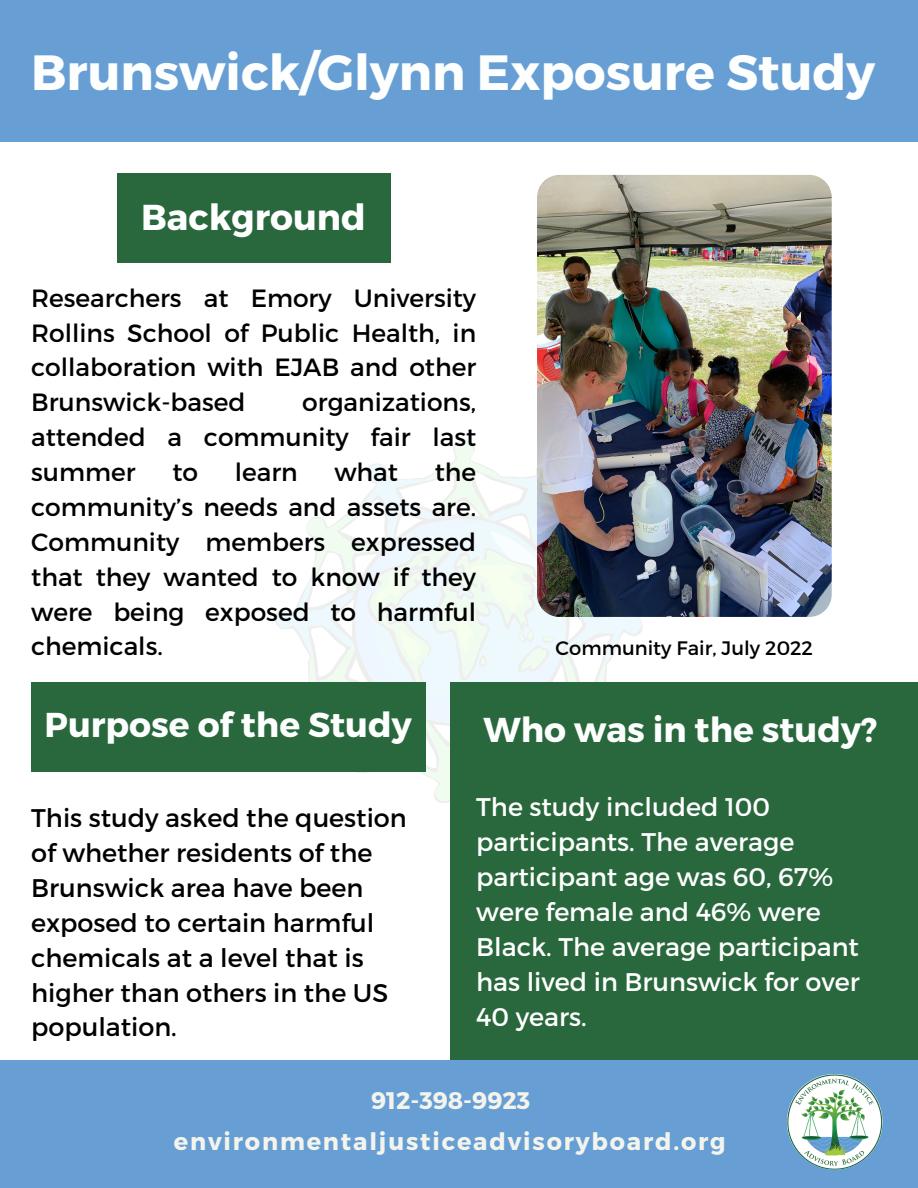
<style>
.page{position:relative;width:918px;height:1188px;background:#fff}
.page>*{position:absolute;margin:0;border:0;box-sizing:border-box;transform-origin:0 0}
.t1{font:700 49.5px "Montserrat";color:#fdfefe}
.t2{font:700 36px "Montserrat";color:#fff}
.t3{font:700 34.5px "Montserrat";color:#fdfefe}
.t4{font:25.5px/34.8px "Montserrat";color:#000}
.t5{font:25.5px/34.8px "Montserrat";color:#fff}
.t6{font:24.9px/34.8px "Montserrat";color:#000;text-align:justify}
.t7{font:700 24px "Montserrat";letter-spacing:.075em;color:#f4f4ed}
.t8{font:700 24px "Montserrat";color:#f4f4ed}
.t9{font:19.5px "Montserrat";color:#000}
</style>
<div class="page">
<svg style="left:277px;top:442px;width:364px;height:359px"></svg>
<div style="left:451px;top:682px;width:467px;height:506px;background:#29683d"></div>
<div style="left:0;top:1060px;width:918px;height:128px;background:#679fd4"></div>
<img style="left:787px;top:1074px;width:96px;height:96px;border-radius:50%">
<div style="left:0;top:0;width:918px;height:142px;background:#679fd4"></div>
<div style="left:117px;top:173px;width:273px;height:89px;background:#29683d"></div>
<img style="left:537px;top:175px;width:295px;height:442px;border-radius:22px">
<div style="left:31px;top:682px;width:394px;height:90px;background:#29683d"></div>
<p class="t1" style="left:31px;top:41px;width:846px">Brunswick/Glynn Exposure Study</p>
<p class="t2" style="left:141px;top:194px;width:226px">Background</p>
<p class="t6" style="left:31px;top:279px;width:447px">Researchers at Emory University Rollins School of Public Health, in collaboration with EJAB and other Brunswick-based</p>
<p class="t6" style="left:31px;top:384px;width:447px;text-indent:271px">organizations, attended a community fair last summer</p>
<p class="t6" style="left:31px;top:453px;width:447px;text-indent:404px">the community’s needs and assets are.<br>Community members expressed that they wanted to know if they were being exposed to harmful chemicals.</p>
<p class="t6" style="left:172px;top:453px;width:27px">to</p>
<p class="t6" style="left:235px;top:453px;width:64px">learn</p>
<p class="t6" style="left:334px;top:453px;width:65px">what</p>
<p class="t9" style="left:556px;top:636px;width:259px">Community Fair, July 2022</p>
<p class="t3" style="left:45px;top:703px;width:369px">Purpose of the Study</p>
<p class="t3" style="left:483px;top:708px;width:395px">Who was in the study?</p>
<p class="t4" style="left:31px;top:799px;width:377px">This study asked the question of whether residents of the<br>Brunswick area have been exposed to certain harmful chemicals at a level that is higher than others in the US population.</p>
<p class="t5" style="left:476px;top:789px;width:385px">The study included 100 participants. The average participant age was 60, 67% were female and 46% were<br>Black. The average participant has lived in Brunswick for over<br>40 years.</p>
<p class="t8" style="left:371px;top:1085px;width:161px">912-398-9923</p>
<p class="t7" style="left:174px;top:1126px;width:553px">environmentaljusticeadvisoryboard.org</p>
</div>
